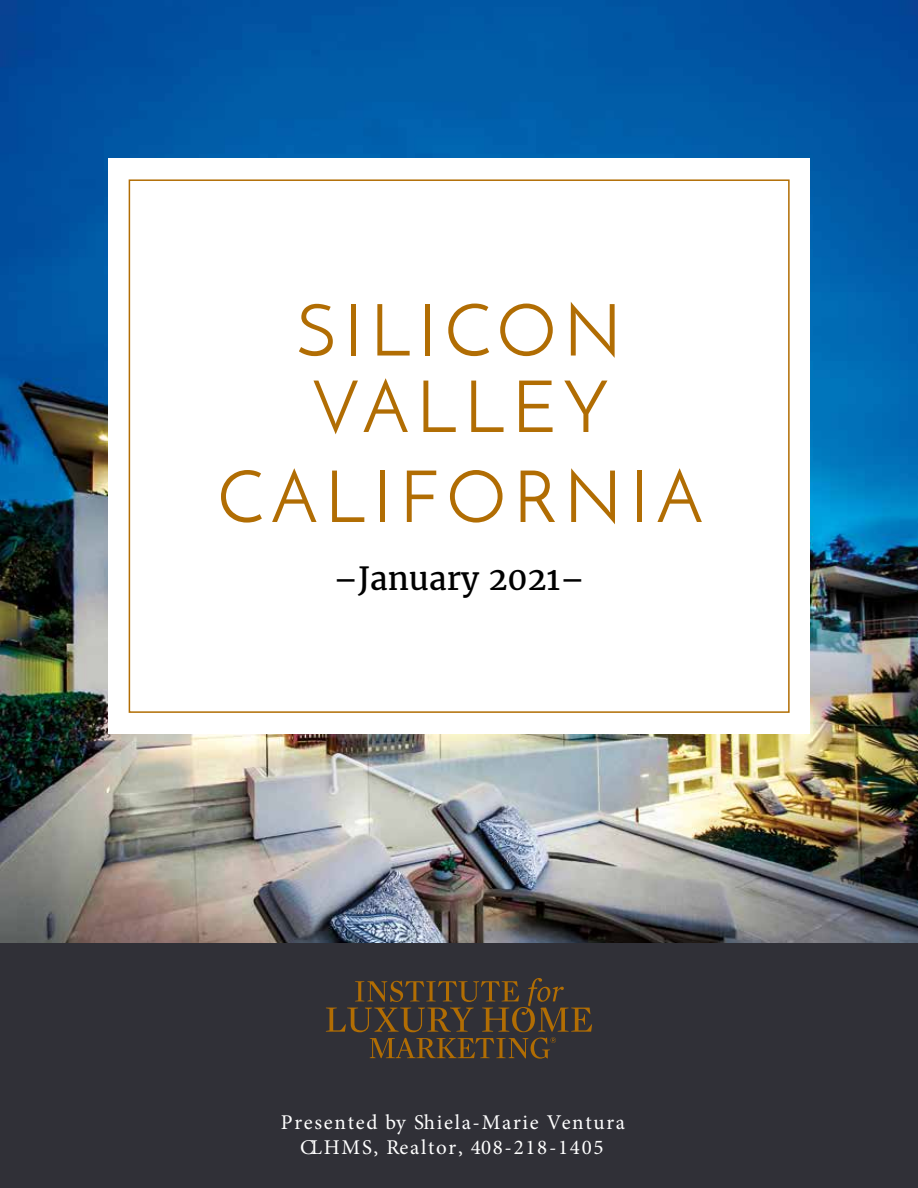
<style>
.page{position:relative;width:918px;height:1188px;background:#fff}
.page>*{position:absolute;margin:0;border:0;box-sizing:border-box;transform-origin:0 0}
.t1{font:72px/76.5px "Josefin Sans";letter-spacing:.1em;color:#b16d03}
.t2{font:31.5px "Merriweather";color:#000}
.t3{font:21px/25.2px "Minion Pro";letter-spacing:.08em;color:#fff;text-align:center}
</style>
<div class="page">
<img style="left:0;top:0;width:918px;height:943px">
<div style="left:0;top:943px;width:918px;height:245px;background:#303037"></div>
<div style="left:108px;top:158px;width:702px;height:575px;background:#fff"></div>
<div style="left:129px;top:179px;width:661px;height:534px;border:2px solid #b16d03"></div>
<svg style="left:326px;top:978px;width:266px;height:81px"></svg>
<h1 class="t1" style="left:296px;top:292px;width:327px">SILICON<br>VALLEY</h1>
<h1 class="t1" style="left:217px;top:458px;width:487px">CALIFORNIA</h1>
<h2 class="t2" style="left:333px;top:559px;width:253px">–January 2021–</h2>
<p class="t3" style="left:281px;top:1110px;width:346px">Presented by Shiela-Marie Ventura<br>CLHMS, Realtor, 408-218-1405</p>
</div>
